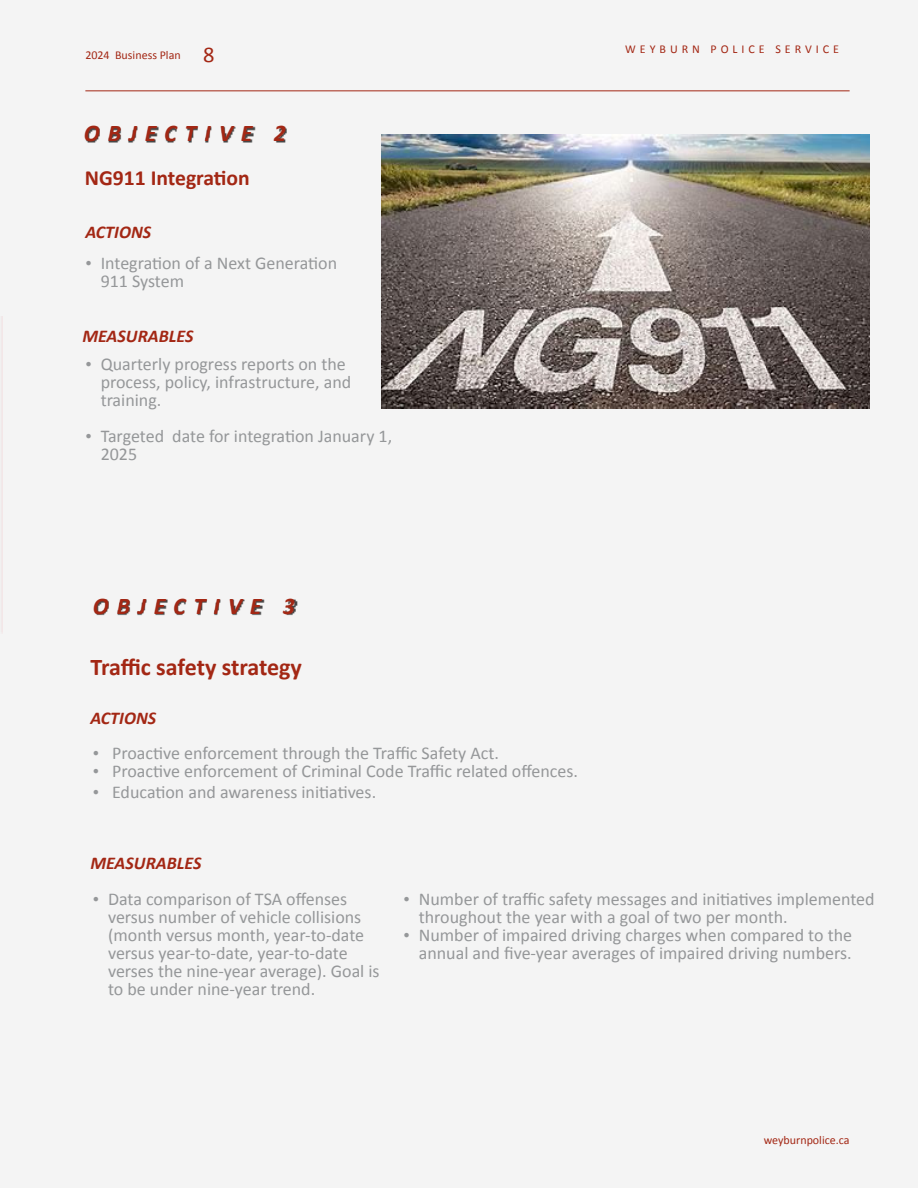
<style>
.page{position:relative;width:918px;height:1188px;background:#f4f4f4}
.page>*{position:absolute;margin:0;border:0;box-sizing:border-box;transform-origin:0 0}
.t1{font:700 24px "Calibri";letter-spacing:-.005em;color:#a32714}
.t2{font:italic 700 24px "Calibri";letter-spacing:.33em;color:#a32714}
.t3{font:22.5px "Calibri";color:#a32714}
.t4{font:700 21.6px "Calibri";color:#a32714}
.t5{font:18px/18px "Calibri";color:#959799}
.t6{font:italic 700 18px "Calibri";color:#a32714}
.t7{font:12px "Calibri";color:#a32714}
.t8{font:12px "Calibri";letter-spacing:.33em;color:#a32714}
.s1{font-family:"Times New Roman"}
</style>
<div class="page">
<hr style="left:85px;top:90px;width:765px;height:1px;background:#a32714">
<img style="left:94px;top:599px;width:204px;height:17px">
<img style="left:85px;top:126px;width:202px;height:17px">
<img style="left:381px;top:134px;width:488px;height:275px">
<p class="t7" style="left:85px;top:47px;width:97px">2024 Business Plan</p>
<p class="t3" style="left:203px;top:39px;width:13px">8</p>
<h1 class="t2" style="left:84px;top:116px;width:204px">OBJECTIVE 2</h1>
<p class="t4" style="left:85px;top:162px;width:167px">NG911 Integration</p>
<p class="t6" style="left:85px;top:219px;width:67px">ACTIONS</p>
<p class="t5" style="left:101px;top:254px;width:238px;text-indent:-15px"><span class="s1">•</span> Integration of a Next Generation<br>911 System</p>
<p class="t6" style="left:82px;top:323px;width:113px">MEASURABLES</p>
<p class="t5" style="left:101px;top:354px;width:252px;text-indent:-15px"><span class="s1">•</span> Quarterly progress reports on the process, policy, infrastructure, and training.</p>
<p class="t5" style="left:101px;top:426px;width:293px;text-indent:-15px"><span class="s1">•</span> Targeted date for integration January 1,<br>2025</p>
<p class="t8" style="left:625px;top:41px;width:215px">WEYBURN POLICE SERVICE</p>
<h1 class="t2" style="left:93px;top:589px;width:204px">OBJECTIVE 3</h1>
<h1 class="t1" style="left:90px;top:650px;width:213px">Traffic safety strategy</h1>
<p class="t6" style="left:90px;top:705px;width:67px">ACTIONS</p>
<p class="t5" style="left:93px;top:744px;width:408px"><span class="s1">•</span> Proactive enforcement through the Traffic Safety Act.</p>
<p class="t5" style="left:93px;top:762px;width:487px"><span class="s1">•</span> Proactive enforcement of Criminal Code Traffic related offences.</p>
<p class="t5" style="left:93px;top:783px;width:285px"><span class="s1">•</span> Education and awareness initiatives.</p>
<p class="t6" style="left:90px;top:851px;width:113px">MEASURABLES</p>
<p class="t5" style="left:108px;top:889px;width:273px;text-indent:-15px"><span class="s1">•</span> Data comparison of TSA offenses versus number of vehicle collisions (month versus month, year-to-date versus year-to-date, year-to-date verses the nine-year average). Goal is to be under nine-year trend.</p>
<p class="t5" style="left:419px;top:889px;width:457px;text-indent:-15px"><span class="s1">•</span> Number of traffic safety messages and initiatives implemented throughout the year with a goal of two per month.</p>
<p class="t5" style="left:403px;top:925px;width:450px;text-align:right"><span class="s1">•</span> Number of impaired driving charges when compared to the annual and five-year averages of impaired driving numbers.</p>
<p class="t7" style="left:764px;top:1132px;width:87px">weyburnpolice.ca</p>
</div>
